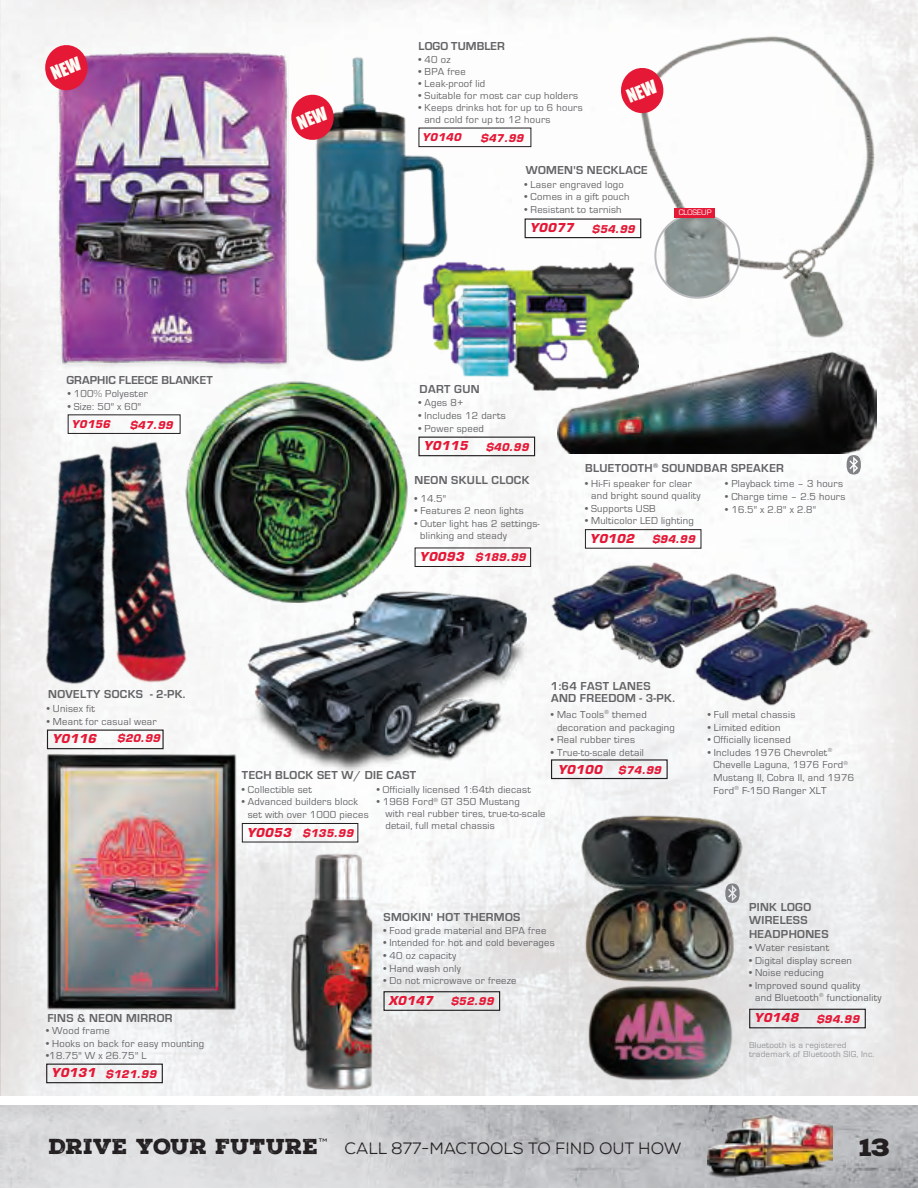
<style>
.page{position:relative;width:918px;height:1188px;background:#fff}
.page>*{position:absolute;margin:0;border:0;box-sizing:border-box;transform-origin:0 0}
.t1{font:900 24px "Nexa Rust Sans";color:#231f20;scale:1.15 1}
.t2{font:16.5px "Nexa Rust Sans Book 01";color:#231f20}
.t3{font:700 12px/13.5px "Eurostile";letter-spacing:.03em;color:#636366}
.t4{font:italic 700 12px "Eurostile LT Std";letter-spacing:.025em;color:#e51836}
.t5{font:700 12px "Eurostile";letter-spacing:.005em;color:#636366}
.t6{font:10.5px/12.6px "Eurostile";letter-spacing:.025em;color:#636366}
.t7{font:italic 700 10.5px "Eurostile LT Std";letter-spacing:.025em;color:#e51836}
.t8{font:9px/9px "Eurostile";letter-spacing:.025em;color:#939598}
.t9{font:8.25px "Eurostile";color:#fff}
.s1{font-family:"Nexa Rust Slab Black 01";font-size:21px}
</style>
<div class="page">
<img style="left:0;top:0;width:918px;height:1096px">
<img style="left:558px;top:351px;width:318px;height:102px">
<div style="left:242px;top:823px;width:116px;height:19px;border:1px solid #231f20"></div>
<div style="left:585px;top:529px;width:116px;height:20px;border:1px solid #231f20"></div>
<img style="left:245px;top:589px;width:282px;height:182px">
<img style="left:184px;top:382px;width:224px;height:221px">
<div style="left:415px;top:548px;width:116px;height:19px;border:1px solid #231f20"></div>
<div style="left:46px;top:1064px;width:117px;height:19px;border:1px solid #231f20"></div>
<div style="left:383px;top:991px;width:117px;height:20px;border:1px solid #231f20"></div>
<div style="left:749px;top:1009px;width:117px;height:19px;border:1px solid #231f20"></div>
<div style="left:551px;top:759px;width:117px;height:20px;border:1px solid #231f20"></div>
<div style="left:47px;top:730px;width:117px;height:19px;border:1px solid #231f20"></div>
<div style="left:525px;top:218px;width:116px;height:20px;border:1px solid #231f20"></div>
<div style="left:418px;top:437px;width:117px;height:19px;border:1px solid #231f20"></div>
<img style="left:550px;top:560px;width:323px;height:150px">
<img style="left:0;top:411px;width:265px;height:320px">
<img style="left:43px;top:752px;width:196px;height:258px">
<img style="left:421px;top:254px;width:218px;height:137px">
<img style="left:51px;top:48px;width:237px;height:320px">
<img style="left:304px;top:57px;width:145px;height:307px">
<img style="left:638px;top:34px;width:237px;height:305px">
<div style="left:68px;top:414px;width:112px;height:20px;border:1px solid #231f20"></div>
<div style="left:419px;top:128px;width:112px;height:19px;border:1px solid #231f20"></div>
<img style="left:287px;top:851px;width:88px;height:240px">
<img style="left:577px;top:813px;width:167px;height:270px">
<img style="left:655px;top:214px;width:84px;height:84px;border-radius:42px">
<div style="left:654px;top:213px;width:86px;height:86px;border:2px solid #bcbdc0;border-radius:50%"></div>
<div style="left:674px;top:208px;width:41px;height:9px;background:#e51836"></div>
<svg style="left:847px;top:455px;width:14px;height:20px"></svg>
<svg style="left:725px;top:883px;width:15px;height:20px"></svg>
<hr style="left:0;top:1105px;width:1px;height:83px;background:#dcdddf">
<svg style="left:1px;top:1105px;width:917px;height:83px;background:#cacbcd"></svg>
<img style="left:707px;top:1111px;width:125px;height:66px">
<svg style="left:42px;top:42px;width:48px;height:51px"></svg>
<svg style="left:288px;top:92px;width:49px;height:51px"></svg>
<svg style="left:618px;top:65px;width:48px;height:51px"></svg>
<p class="t5" style="left:419px;top:39px;width:88px">LOGO TUMBLER</p>
<p class="t6" style="left:419px;top:53px;width:34px">• 40 oz</p>
<p class="t6" style="left:419px;top:65px;width:49px">• BPA free</p>
<p class="t6" style="left:419px;top:77px;width:68px">• Leak-proof lid</p>
<p class="t6" style="left:419px;top:89px;width:161px">• Suitable for most car cup holders</p>
<p class="t6" style="left:424px;top:101px;width:160px;line-height:12px;text-indent:-6px">• Keeps drinks hot for up to 6 hours and cold for up to 12 hours</p>
<p class="t5" style="left:66px;top:373px;width:148px">GRAPHIC FLEECE BLANKET</p>
<p class="t6" style="left:68px;top:387px;width:82px">• 100% Polyester</p>
<p class="t6" style="left:68px;top:400px;width:75px">• Size: 50" x 60"</p>
<p class="t7" style="left:71px;top:418px;width:40px">Y0156</p>
<p class="t7" style="left:130px;top:418px;width:44px">$47.99</p>
<p class="t7" style="left:422px;top:131px;width:40px">Y0140</p>
<p class="t7" style="left:481px;top:131px;width:44px">$47.99</p>
<p class="t3" style="left:526px;top:163px;width:123px">WOMEN'S NECKLACE</p>
<p class="t6" style="left:525px;top:178px;width:101px">• Laser engraved logo</p>
<p class="t6" style="left:525px;top:190px;width:107px">• Comes in a gift pouch</p>
<p class="t6" style="left:525px;top:203px;width:99px">• Resistant to tarnish</p>
<p class="t4" style="left:530px;top:220px;width:46px">Y0077</p>
<p class="t7" style="left:592px;top:222px;width:44px">$54.99</p>
<p class="t9" style="left:679px;top:208px;width:34px">CLOSEUP</p>
<p class="t3" style="left:420px;top:382px;width:61px">DART GUN</p>
<p class="t6" style="left:418px;top:397px;width:47px">• Ages 8+</p>
<p class="t6" style="left:418px;top:409px;width:89px">• Includes 12 darts</p>
<p class="t6" style="left:418px;top:422px;width:67px">• Power speed</p>
<p class="t4" style="left:424px;top:439px;width:46px">Y0115</p>
<p class="t7" style="left:486px;top:440px;width:44px">$40.99</p>
<p class="t3" style="left:415px;top:473px;width:116px">NEON SKULL CLOCK</p>
<p class="t6" style="left:414px;top:492px;width:33px">• 14.5"</p>
<p class="t6" style="left:414px;top:504px;width:111px">• Features 2 neon lights</p>
<p class="t6" style="left:420px;top:517px;width:121px;text-indent:-6px">• Outer light has 2 settings&shy;blinking and steady</p>
<p class="t4" style="left:420px;top:549px;width:46px">Y0093</p>
<p class="t7" style="left:475px;top:550px;width:52px">$189.99</p>
<p class="t3" style="left:585px;top:461px;width:200px">BLUETOOTH<sup>®</sup> SOUNDBAR SPEAKER</p>
<p class="t6" style="left:591px;top:478px;width:111px;line-height:12px;text-indent:-6px">• Hi-Fi speaker for clear and bright sound quality</p>
<p class="t6" style="left:585px;top:502px;width:72px">• Supports USB</p>
<p class="t6" style="left:585px;top:514px;width:110px">• Multicolor LED lighting</p>
<p class="t4" style="left:590px;top:531px;width:46px">Y0102</p>
<p class="t7" style="left:652px;top:533px;width:44px">$94.99</p>
<p class="t6" style="left:725px;top:477px;width:119px">• Playback time – 3 hours</p>
<p class="t6" style="left:725px;top:490px;width:122px">• Charge time – 2.5 hours</p>
<p class="t6" style="left:725px;top:503px;width:92px">• 16.5" x 2.8" x 2.8"</p>
<p class="t3" style="left:551px;top:679px;width:101px">1:64 FAST LANES</p>
<p class="t3" style="left:48px;top:687px;width:139px">NOVELTY SOCKS - 2-PK.</p>
<p class="t3" style="left:551px;top:691px;width:125px">AND FREEDOM - 3-PK.</p>
<p class="t6" style="left:47px;top:702px;width:49px">• Unisex fit</p>
<p class="t6" style="left:47px;top:715px;width:111px">• Meant for casual wear</p>
<p class="t4" style="left:52px;top:732px;width:46px">Y0116</p>
<p class="t7" style="left:117px;top:732px;width:44px">$20.99</p>
<p class="t3" style="left:242px;top:768px;width:176px">TECH BLOCK SET W/ DIE CAST</p>
<p class="t6" style="left:557px;top:708px;width:119px;text-indent:-6px">• Mac Tools<sup>®</sup> themed decoration and packaging</p>
<p class="t6" style="left:551px;top:733px;width:86px">• Real rubber tires</p>
<p class="t6" style="left:551px;top:746px;width:94px">• True-to-scale detail</p>
<p class="t4" style="left:558px;top:762px;width:46px">Y0100</p>
<p class="t7" style="left:618px;top:763px;width:44px">$74.99</p>
<p class="t6" style="left:242px;top:783px;width:71px">• Collectible set</p>
<p class="t6" style="left:248px;top:795px;width:122px;text-indent:-6px">• Advanced builders block set with over 1000 pieces</p>
<p class="t4" style="left:247px;top:825px;width:46px">Y0053</p>
<p class="t7" style="left:303px;top:826px;width:52px">$135.99</p>
<p class="t6" style="left:377px;top:783px;width:155px">• Officially licensed 1:64th diecast</p>
<p class="t6" style="left:385px;top:796px;width:162px;line-height:12px;text-indent:-9px">• 1968 Ford<sup>®</sup> GT 350 Mustang<br>with real rubber tires, true-to-scale detail, full metal chassis</p>
<p class="t6" style="left:708px;top:708px;width:89px">• Full metal chassis</p>
<p class="t6" style="left:708px;top:721px;width:74px">• Limited edition</p>
<p class="t6" style="left:708px;top:733px;width:85px">• Officially licensed</p>
<p class="t6" style="left:713px;top:746px;width:142px;text-indent:-6px">• Includes 1976 Chevrolet<sup>®<br></sup>Chevelle Laguna, 1976 Ford<sup>®<br></sup>Mustang II, Cobra II, and 1976<br>Ford<sup>®</sup> F-150 Ranger XLT</p>
<p class="t3" style="left:47px;top:1011px;width:127px">FINS &amp; NEON MIRROR</p>
<p class="t6" style="left:46px;top:1024px;width:65px">• Wood frame</p>
<p class="t6" style="left:46px;top:1037px;width:160px">• Hooks on back for easy mounting</p>
<p class="t6" style="left:46px;top:1049px;width:102px">•18.75" W x 26.75" L</p>
<p class="t4" style="left:51px;top:1066px;width:46px">Y0131</p>
<p class="t7" style="left:106px;top:1067px;width:52px">$121.99</p>
<p class="t3" style="left:384px;top:911px;width:138px">SMOKIN' HOT THERMOS</p>
<p class="t3" style="left:749px;top:900px;width:81px">PINK LOGO<br>WIRELESS<br>HEADPHONES</p>
<p class="t6" style="left:383px;top:924px;width:164px">• Food grade material and BPA free</p>
<p class="t6" style="left:383px;top:937px;width:173px">• Intended for hot and cold beverages</p>
<p class="t6" style="left:383px;top:949px;width:74px">• 40 oz capacity</p>
<p class="t6" style="left:383px;top:962px;width:79px">• Hand wash only</p>
<p class="t6" style="left:383px;top:974px;width:135px">• Do not microwave or freeze</p>
<p class="t6" style="left:749px;top:941px;width:82px">• Water resistant</p>
<p class="t6" style="left:749px;top:954px;width:105px">• Digital display screen</p>
<p class="t6" style="left:749px;top:966px;width:76px">• Noise reducing</p>
<p class="t6" style="left:755px;top:979px;width:128px;line-height:12px;text-indent:-6px">• Improved sound quality<br>and Bluetooth<sup>®</sup> functionality</p>
<p class="t4" style="left:389px;top:993px;width:46px">X0147</p>
<p class="t7" style="left:451px;top:995px;width:44px">$52.99</p>
<p class="t4" style="left:754px;top:1011px;width:46px">Y0148</p>
<p class="t7" style="left:816px;top:1013px;width:44px">$94.99</p>
<p class="t8" style="left:749px;top:1040px;width:127px">Bluetooth is a registered trademark of Bluetooth SIG, Inc.</p>
<h2 class="t2" style="left:49px;top:1139px;width:634px"><span class="s1">DRIVE YOUR FUTURE</span><sup>™</sup> CALL 877-MACTOOLS TO FIND OUT HOW</h2>
<h1 class="t1" style="left:859px;top:1131px;width:29px">13</h1>
</div>
